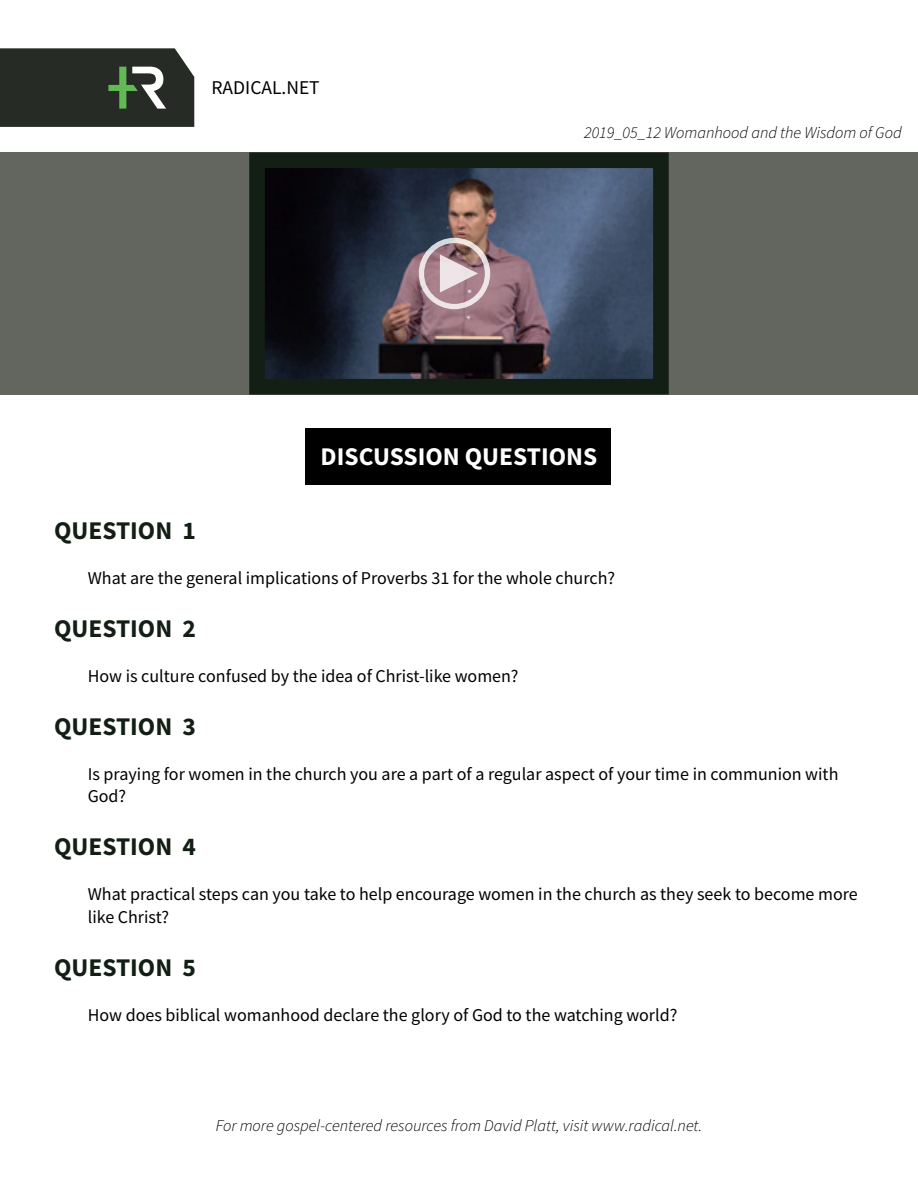
<style>
.page{position:relative;width:918px;height:1188px;background:#fff}
.page>*{position:absolute;margin:0;border:0;box-sizing:border-box;transform-origin:0 0}
.t1{font:700 25.5px "Source Sans Pro";color:#131f14}
.t2{font:700 25.5px "Source Sans Pro";color:#fff}
.t3{font:19.5px "Source Sans Pro";color:#000}
.t4{font:18px/22.5px "Source Sans Pro";color:#000}
.t5{font:italic 300 16.5px "Source Sans Pro";color:#000}
</style>
<div class="page">
<div style="left:0;top:152px;width:918px;height:243px;background:#63665e"></div>
<div style="left:306px;top:429px;width:305px;height:56px;background:#000"></div>
<img style="left:266px;top:169px;width:386px;height:209px">
<div style="left:249px;top:152px;width:420px;height:243px;border:16px solid #131f14"></div>
<div style="left:419px;top:238px;width:71px;height:71px;border:5px solid #fff;border-radius:50%"></div>
<svg style="left:440px;top:254px;width:38px;height:39px"></svg>
<svg style="left:0;top:48px;width:194px;height:79px;background:#343b33"></svg>
<p class="t3" style="left:212px;top:75px;width:110px">RADICAL.NET</p>
<p class="t5" style="left:584px;top:122px;width:319px">2019_05_12 Womanhood and the Wisdom of God</p>
<h1 class="t2" style="left:321px;top:439px;width:278px">DISCUSSION QUESTIONS</h1>
<h1 class="t1" style="left:54px;top:513px;width:143px">QUESTION 1</h1>
<p class="t4" style="left:88px;top:566px;width:529px">What are the general implications of Proverbs 31 for the whole church?</p>
<h1 class="t1" style="left:54px;top:611px;width:143px">QUESTION 2</h1>
<p class="t4" style="left:88px;top:664px;width:432px">How is culture confused by the idea of Christ-like women?</p>
<h1 class="t1" style="left:54px;top:709px;width:143px">QUESTION 3</h1>
<p class="t4" style="left:88px;top:762px;width:752px">Is praying for women in the church you are a part of a regular aspect of your time in communion with<br>God?</p>
<h1 class="t1" style="left:54px;top:830px;width:143px">QUESTION 4</h1>
<p class="t4" style="left:88px;top:883px;width:772px">What practical steps can you take to help encourage women in the church as they seek to become more like Christ?</p>
<h1 class="t1" style="left:54px;top:950px;width:143px">QUESTION 5</h1>
<p class="t4" style="left:88px;top:1004px;width:591px">How does biblical womanhood declare the glory of God to the watching world?</p>
<p class="t5" style="left:216px;top:1116px;width:488px">For more gospel-centered resources from David Platt, visit www.radical.net.</p>
</div>
